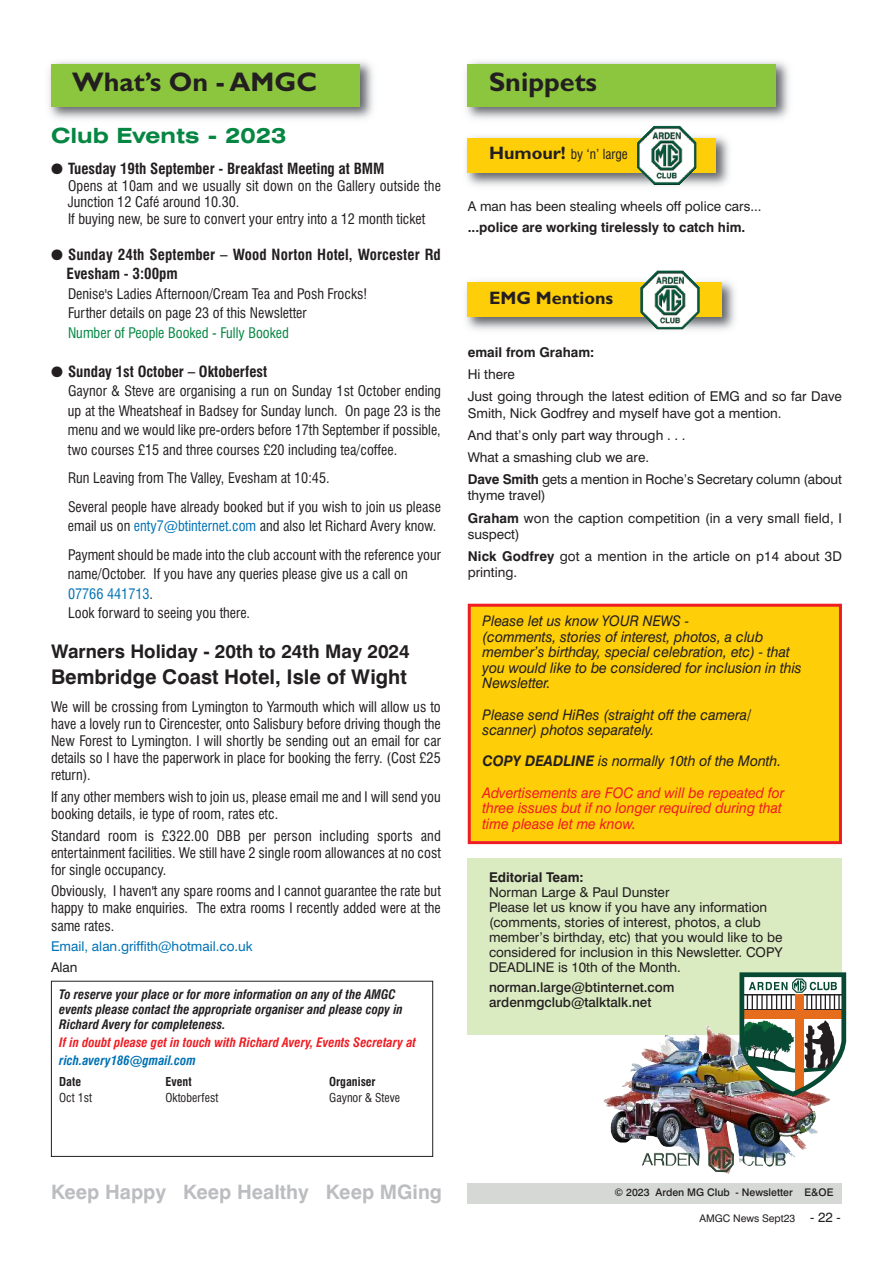
<style>
.page{position:relative;width:893px;height:1263px;background:#fff}
.page>*{position:absolute;margin:0;border:0;box-sizing:border-box;transform-origin:0 0}
.t1{font:700 27px "Gill Sans";color:#231f20}
.t2{font:700 expanded 21px "Swiss 721 BT";color:#058743}
.t3{font:700 20.25px "Swiss 721 BT";color:#231f20}
.t4{font:700 19.95px "Swiss 721 BT";color:#bcbdc0}
.t5{font:700 18.75px "Swiss 721 BT";color:#231f20}
.t6{font:700 18px "Gill Sans";color:#231f20}
.t7{font:700 condensed 15px/19.5px "Swiss 721 BT";color:#231f20}
.t8{font:italic 14.55px/15.6px "Swiss 721 BT";color:#231f20;scale:.96 1}
.t9{font:italic 14.55px/31.2px "Swiss 721 BT";color:#ee1d23;scale:.96 1}
.t10{font:condensed 14.25px/17.1px "Swiss 721 BT";color:#231f20}
.t11{font:condensed 14.25px "Swiss 721 BT";color:#058743}
.t12{font:13.5px/22.2px "Swiss 721 BT";color:#231f20}
.t13{font:700 13.5px "Swiss 721 BT";color:#231f20}
.t14{font:500 13.5px/15px "Swiss 721 BT";color:#231f20}
.t15{font:13.5px "Swiss 721 BT";color:#0072b5}
.t16{font:condensed 13.5px "Swiss 721 BT";color:#231f20}
.t17{font:italic 700 condensed 12.75px/15.3px "Swiss 721 BT";color:#231f20}
.t18{font:italic 700 condensed 12.75px "Swiss 721 BT";color:#ee1d23}
.t19{font:italic 700 condensed 12.75px "Swiss 721 BT";color:#0072b5}
.t20{font:condensed 12px "Swiss 721 BT";color:#231f20}
.t21{font:700 condensed 12px "Swiss 721 BT";color:#231f20}
.t22{font:500 10.5px "Swiss 721 BT";color:#231f20}
.t23{font:10.5px "Swiss 721 BT";color:#231f20}
.s1{color:#0072b5}
.s2{font-family:"Gill Sans";font-weight:700;font-stretch:normal;font-size:18px}
.s3{font-weight:700}
.s4{font-weight:700;color:#231f20}
.s5{color:#231f20}
.s6{font-size:13.5px}
</style>
<div class="page">
<img style="left:49px;top:61px;width:324px;height:58px">
<div style="left:51px;top:64px;width:308px;height:42px;background:#8bc63e"></div>
<div style="left:51px;top:981px;width:382px;height:176px;border:1px solid #231f20"></div>
<div style="left:468px;top:858px;width:374px;height:176px;background:#daeac1"></div>
<div style="left:471px;top:607px;width:368px;height:234px;background:#fece08"></div>
<div style="left:468px;top:604px;width:374px;height:240px;border:3px solid #ee1d23"></div>
<img style="left:466px;top:281px;width:269px;height:49px">
<div style="left:468px;top:283px;width:254px;height:34px;background:#fece08"></div>
<img style="left:641px;top:270px;width:58px;height:59px">
<img style="left:466px;top:61px;width:323px;height:65px">
<div style="left:468px;top:64px;width:308px;height:42px;background:#8bc63e"></div>
<img style="left:466px;top:136px;width:263px;height:50px">
<div style="left:468px;top:138px;width:248px;height:34px;background:#fece08"></div>
<img style="left:637px;top:126px;width:59px;height:59px">
<img style="left:603px;top:1025px;width:227px;height:147px">
<svg style="left:739px;top:972px;width:107px;height:125px"></svg>
<div style="left:468px;top:1183px;width:374px;height:20px;background:#d5d8d4"></div>
<h1 class="t1" style="left:72px;top:72px;width:246px">What’s On - AMGC</h1>
<h2 class="t2" style="left:51px;top:128px;width:237px">Club Events - 2023</h2>
<p class="t7" style="left:51px;top:160px;width:335px">● Tuesday 19th September - Breakfast Meeting at BMM</p>
<p class="t10" style="left:68px;top:178px;width:375px;line-height:16.5px">Opens at 10am and we usually sit down on the Gallery outside the<br>Junction 12 Café around 10.30.<br>If buying new, be sure to convert your entry into a 12 month ticket</p>
<p class="t7" style="left:67px;top:246px;width:376px;text-indent:-16px">● Sunday 24th September – Wood Norton Hotel, Worcester Rd<br>Evesham - 3:00pm</p>
<p class="t10" style="left:68px;top:285px;width:301px;line-height:19.5px">Denise's Ladies Afternoon/Cream Tea and Posh Frocks!<br>Further details on page 23 of this Newsletter</p>
<p class="t11" style="left:68px;top:327px;width:222px">Number of People Booked - Fully Booked</p>
<p class="t7" style="left:51px;top:363px;width:218px">● Sunday 1st October – Oktoberfest</p>
<p class="t10" style="left:68px;top:382px;width:375px;line-height:19.5px;text-align:justify">Gaynor &amp; Steve are organising a run on Sunday 1st October ending up at the Wheatsheaf in Badsey for Sunday lunch. On page 23 is the menu and we would like pre-orders before 17th September if possible, two courses £15 and three courses £20 including tea/coffee.</p>
<p class="t10" style="left:68px;top:465px;width:374px;line-height:28.5px">Run Leaving from The Valley, Evesham at 10:45.<br>Several people have already booked but if you wish to join us please</p>
<p class="t10" style="left:68px;top:513px;width:375px;line-height:28.5px">email us on <span class="s1">enty7@btinternet.com</span> and also let Richard Avery know.<br>Payment should be made into the club account with the reference your</p>
<p class="t10" style="left:68px;top:565px;width:341px;line-height:19.5px">name/October. If you have any queries please give us a call on<br><span class="s1">07766 441713</span>.<br>Look forward to seeing you there.</p>
<h3 class="t5" style="left:51px;top:644px;width:360px">Warners Holiday - 20th to 24th May 2024</h3>
<h3 class="t3" style="left:51px;top:669px;width:357px">Bembridge Coast Hotel, Isle of Wight</h3>
<p class="t10" style="left:51px;top:699px;width:391px;text-align:justify">We will be crossing from Lymington to Yarmouth which will allow us to have a lovely run to Cirencester, onto Salisbury before driving though the New Forest to Lymington. I will shortly be sending out an email for car details so I have the paperwork in place for booking the ferry. (Cost £25 return).</p>
<p class="t10" style="left:51px;top:789px;width:391px">If any other members wish to join us, please email me and I will send you booking details, ie type of room, rates etc.</p>
<p class="t10" style="left:51px;top:828px;width:391px;text-align:justify">Standard room is £322.00 DBB per person including sports and entertainment facilities. We still have 2 single room allowances at no cost for single occupancy.</p>
<p class="t10" style="left:51px;top:884px;width:391px;text-align:justify">Obviously, I haven't any spare rooms and I cannot guarantee the rate but happy to make enquiries. The extra rooms I recently added were at the same rates.</p>
<p class="t15" style="left:51px;top:941px;width:203px">Email, alan.griffith@hotmail.co.uk</p>
<p class="t12" style="left:51px;top:957px;width:28px">Alan</p>
<p class="t17" style="left:59px;top:987px;width:345px">To reserve your place or for more information on any of the AMGC events please contact the appropriate organiser and please copy in<br>Richard Avery for completeness.</p>
<p class="t18" style="left:59px;top:1038px;width:358px">If in doubt please get in touch with Richard Avery, Events Secretary at</p>
<p class="t19" style="left:59px;top:1056px;width:138px">rich.avery186@gmail.com</p>
<p class="t21" style="left:59px;top:1077px;width:23px">Date</p>
<p class="t21" style="left:166px;top:1077px;width:28px">Event</p>
<p class="t21" style="left:329px;top:1077px;width:48px">Organiser</p>
<p class="t20" style="left:59px;top:1093px;width:34px">Oct 1st</p>
<p class="t20" style="left:166px;top:1093px;width:54px">Oktoberfest</p>
<p class="t20" style="left:329px;top:1093px;width:73px">Gaynor &amp; Steve</p>
<h1 class="t1" style="left:489px;top:72px;width:110px">Snippets</h1>
<p class="t16" style="left:489px;top:149px;width:140px"><span class="s2">Humour!</span> by ‘n’ large</p>
<p class="t12" style="left:468px;top:197px;width:295px">A man has been stealing wheels off police cars...</p>
<p class="t13" style="left:468px;top:223px;width:279px">...police are working tirelessly to catch him.</p>
<p class="t6" style="left:489px;top:291px;width:126px">EMG Mentions</p>
<p class="t13" style="left:468px;top:347px;width:128px">email from Graham:</p>
<p class="t12" style="left:468px;top:365px;width:376px">Hi there<br>Just going through the latest edition of EMG and so far Dave</p>
<p class="t12" style="left:468px;top:403px;width:376px">Smith, Nick Godfrey and myself have got a mention.<br>And that’s only part way through . . .<br>What a smashing club we are.<br><span class="s3">Dave Smith</span> gets a mention in Roche’s Secretary column (about</p>
<p class="t12" style="left:468px;top:486px;width:376px">thyme travel)<br><span class="s3">Graham</span> won the caption competition (in a very small field, I</p>
<p class="t12" style="left:468px;top:524px;width:376px">suspect)<br><span class="s3">Nick Godfrey</span> got a mention in the article on p14 about 3D</p>
<p class="t12" style="left:468px;top:563px;width:51px">printing.</p>
<p class="t8" style="left:482px;top:614px;width:334px">Please let us know YOUR NEWS -<br>(comments, stories of interest, photos, a club member’s birthday, special celebration, etc) - that you would like to be considered for inclusion in this Newsletter.</p>
<p class="t8" style="left:482px;top:708px;width:282px">Please send HiRes (straight off the camera/ scanner) photos separately.</p>
<p class="t9" style="left:482px;top:747px;width:316px"><span class="s4">COPY DEADLINE</span> <span class="s5">is normally 10th of the Month.<br></span>Advertisements are FOC and will be repeated for</p>
<p class="t9" style="left:482px;top:802px;width:313px;line-height:15.6px">three issues but if no longer required during that time please let me know.</p>
<p class="t13" style="left:489px;top:873px;width:96px">Editorial Team:</p>
<p class="t12" style="left:489px;top:886px;width:295px;line-height:15px">Norman Large &amp; Paul Dunster<br>Please let us know if you have any information (comments, stories of interest, photos, a club member’s birthday, etc) that you would like to be considered for inclusion in this Newsletter. COPY DEADLINE is 10th of the Month.</p>
<p class="t14" style="left:489px;top:981px;width:187px">norman.large@btinternet.com ardenmgclub@talktalk.net</p>
<h3 class="t4" style="left:51px;top:1185px;width:392px">Keep Happy Keep Healthy Keep MGing</h3>
<p class="t22" style="left:615px;top:1188px;width:220px">© 2023 Arden MG Club - Newsletter E&amp;OE</p>
<p class="t23" style="left:699px;top:1214px;width:143px">AMGC News Sept23 <span class="s6">- 22 -</span></p>
</div>
